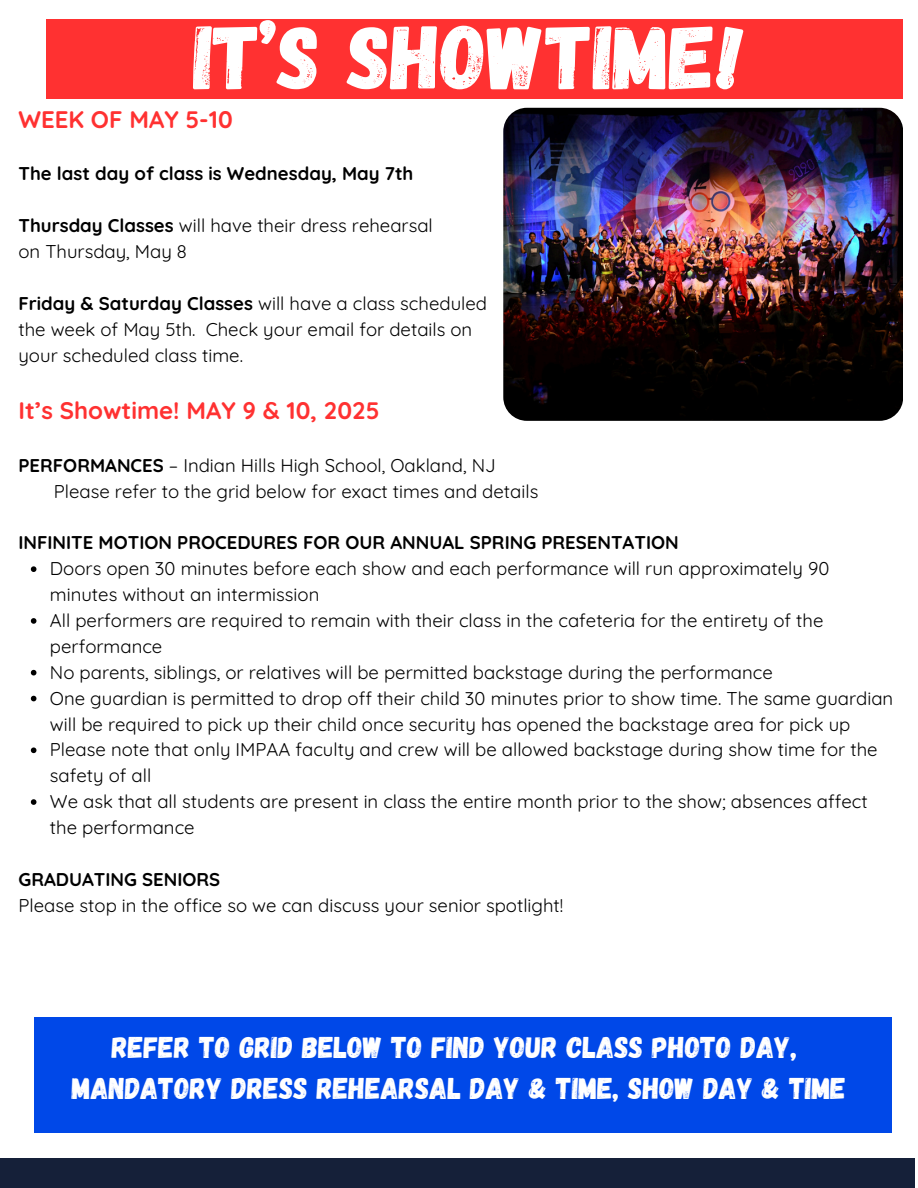
<style>
.page{position:relative;width:918px;height:1188px;background:#fff}
.page>*{position:absolute;margin:0;border:0;box-sizing:border-box;transform-origin:0 0}
.t1{font:90px "Gagalin";color:#fff}
.t2{font:30px/41.7px "Gagalin";color:#fff;text-align:center}
.t3{font:700 24px "Quicksand";color:#ff3131}
.t4{font:18.45px/25.8px "Quicksand";color:#000}
.t5{font:700 18.45px "Quicksand";color:#000}
.s1{font-weight:700}
</style>
<div class="page">
<div style="left:46px;top:19px;width:857px;height:79px;background:#ff3131"></div>
<svg style="left:31px;top:566px;width:5px;height:6px"></svg>
<svg style="left:31px;top:618px;width:5px;height:6px"></svg>
<svg style="left:31px;top:670px;width:5px;height:5px"></svg>
<svg style="left:31px;top:696px;width:5px;height:5px"></svg>
<svg style="left:31px;top:747px;width:5px;height:6px"></svg>
<svg style="left:31px;top:799px;width:5px;height:6px"></svg>
<div style="left:34px;top:1017px;width:857px;height:115px;background:#0048e8"></div>
<img style="left:503px;top:108px;width:400px;height:313px;border-radius:24px">
<div style="left:0;top:1158px;width:915px;height:30px;background:#152039"></div>
<p class="t1" style="left:194px;top:-1px;width:552px">IT’S SHOWTIME!</p>
<h3 class="t3" style="left:18px;top:104px;width:216px">WEEK OF MAY 5-10</h3>
<p class="t5" style="left:18px;top:162px;width:396px">The last day of class is Wednesday, May 7th</p>
<p class="t4" style="left:18px;top:212px;width:416px"><span class="s1">Thursday Classes</span> will have their dress rehearsal on Thursday, May 8</p>
<p class="t4" style="left:18px;top:290px;width:470px"><span class="s1">Friday &amp; Saturday Classes</span> will have a class scheduled the week of May 5th. Check your email for details on your scheduled class time.</p>
<h3 class="t3" style="left:18px;top:395px;width:363px">It’s Showtime! MAY 9 &amp; 10, 2025</h3>
<p class="t4" style="left:54px;top:452px;width:486px;text-indent:-35px"><span class="s1">PERFORMANCES</span> – Indian Hills High School, Oakland, NJ<br>Please refer to the grid below for exact times and details</p>
<p class="t5" style="left:18px;top:531px;width:662px">INFINITE MOTION PROCEDURES FOR OUR ANNUAL SPRING PRESENTATION</p>
<p class="t4" style="left:50px;top:556px;width:845px">Doors open 30 minutes before each show and each performance will run approximately 90 minutes without an intermission<br>All performers are required to remain with their class in the cafeteria for the entirety of the performance<br>No parents, siblings, or relatives will be permitted backstage during the performance<br>One guardian is permitted to drop off their child 30 minutes prior to show time. The same guardian will be required to pick up their child once security has opened the backstage area for pick up Please note that only IMPAA faculty and crew will be allowed backstage during show time for the safety of all<br>We ask that all students are present in class the entire month prior to the show; absences affect the performance</p>
<p class="t5" style="left:18px;top:867px;width:203px">GRADUATING SENIORS</p>
<p class="t4" style="left:18px;top:892px;width:546px">Please stop in the office so we can discuss your senior spotlight!</p>
<h2 class="t2" style="left:72px;top:1025px;width:776px">REFER TO GRID BELOW TO FIND YOUR CLASS PHOTO DAY,<br>MANDATORY DRESS REHEARSAL DAY &amp; TIME, SHOW DAY &amp; TIME</h2>
</div>
